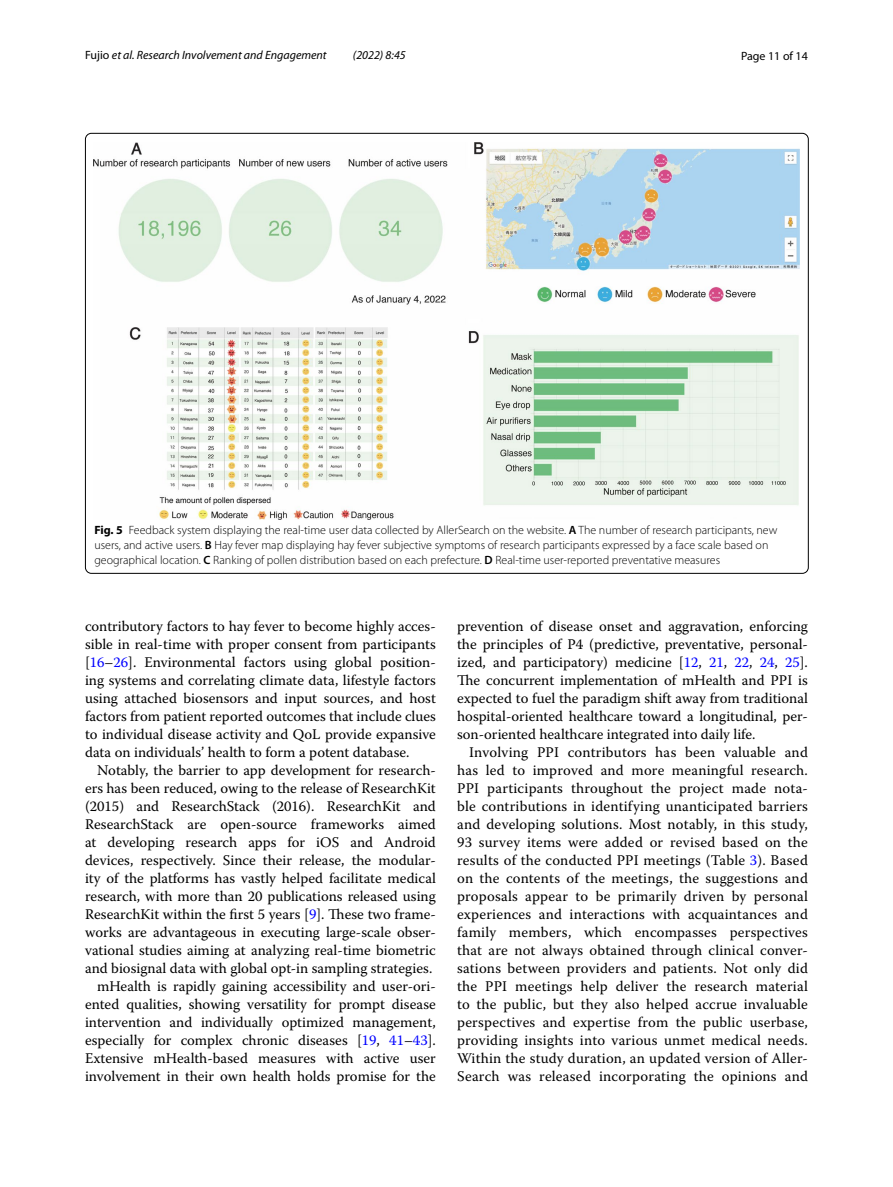
<style>
.page{position:relative;width:893px;height:1187px;background:#fff}
.page>*{position:absolute;margin:0;border:0;box-sizing:border-box;transform-origin:0 0}
.t1{font:14.7px/18px "Warnock Pro";color:#000;text-align:justify}
.t2{font:300 12px/15px "Myriad Pro";color:#000}
.t3{font:italic 12px "Myriad Pro";color:#000}
.t4{font:12px "Myriad Pro";color:#000}
.s1{font-style:normal}
.s2{font-weight:700}
.s3{font-weight:600}
.s4{color:#00f}
</style>
<div class="page">
<img style="left:94px;top:142px;width:706px;height:377px">
<p class="t3" style="left:85px;top:48px;width:243px"><span class="s1">Fujio</span> et al. Research Involvement and Engagement</p>
<p class="t3" style="left:353px;top:48px;width:54px">(2022) 8:45</p>
<p class="t4" style="left:741px;top:48px;width:68px">Page 11 of 14</p>
<p class="t2" style="left:94px;top:523px;width:684px"><span class="s2">Fig. 5</span> Feedback system displaying the real-time user data collected by AllerSearch on the website. <span class="s3">A</span> The number of research participants, new users, and active users. <span class="s3">B</span> Hay fever map displaying hay fever subjective symptoms of research participants expressed by a face scale based on geographical location. <span class="s3">C</span> Ranking of pollen distribution based on each prefecture. <span class="s3">D</span> Real-time user-reported preventative measures</p>
<p class="t1" style="left:85px;top:616px;width:352px">contributory factors to hay fever to become highly acces&shy;sible in real-time with proper consent from participants [<span class="s4">16</span>–<span class="s4">26</span>]. Environmental factors using global position&shy;ing systems and correlating climate data, lifestyle factors using attached biosensors and input sources, and host factors from patient reported outcomes that include clues to individual disease activity and QoL provide expansive data on individuals’ health to form a potent database.</p>
<p class="t1" style="left:85px;top:760px;width:352px;text-align:right">Notably, the barrier to app development for research&shy;ers has been reduced, owing to the release of ResearchKit (2015) and ResearchStack (2016). ResearchKit and ResearchStack are open-source frameworks aimed at developing research apps for iOS and Android devices, respectively. Since their release, the modular&shy;ity of the platforms has vastly helped facilitate medical research, with more than 20 publications released using ResearchKit within the first 5 years [<span class="s4">9</span>]. These two frame&shy;works are advantageous in executing large-scale obser&shy;vational studies aiming at analyzing real-time biometric and biosignal data with global opt-in sampling strategies. mHealth is rapidly gaining accessibility and user-ori&shy;ented qualities, showing versatility for prompt disease intervention and individually optimized management, especially for complex chronic diseases [<span class="s4">19</span>, <span class="s4">41</span>–<span class="s4">43</span>].<br>Extensive mHealth-based measures with active user involvement in their own health holds promise for the</p>
<p class="t1" style="left:457px;top:616px;width:352px">prevention of disease onset and aggravation, enforcing the principles of P4 (predictive, preventative, personal&shy;ized, and participatory) medicine [<span class="s4">12</span>, <span class="s4">21</span>, <span class="s4">22</span>, <span class="s4">24</span>, <span class="s4">25</span>].<br>The concurrent implementation of mHealth and PPI is expected to fuel the paradigm shift away from traditional hospital-oriented healthcare toward a longitudinal, per&shy;son-oriented healthcare integrated into daily life.</p>
<p class="t1" style="left:457px;top:742px;width:352px;text-indent:12px">Involving PPI contributors has been valuable and has led to improved and more meaningful research.<br>PPI participants throughout the project made nota&shy;ble contributions in identifying unanticipated barriers and developing solutions. Most notably, in this study, 93 survey items were added or revised based on the results of the conducted PPI meetings (Table <span class="s4">3</span>). Based on the contents of the meetings, the suggestions and proposals appear to be primarily driven by personal experiences and interactions with acquaintances and family members, which encompasses perspectives that are not always obtained through clinical conver&shy;sations between providers and patients. Not only did the PPI meetings help deliver the research material to the public, but they also helped accrue invaluable perspectives and expertise from the public userbase, providing insights into various unmet medical needs.<br>Within the study duration, an updated version of Aller-Search was released incorporating the opinions and</p>
</div>
